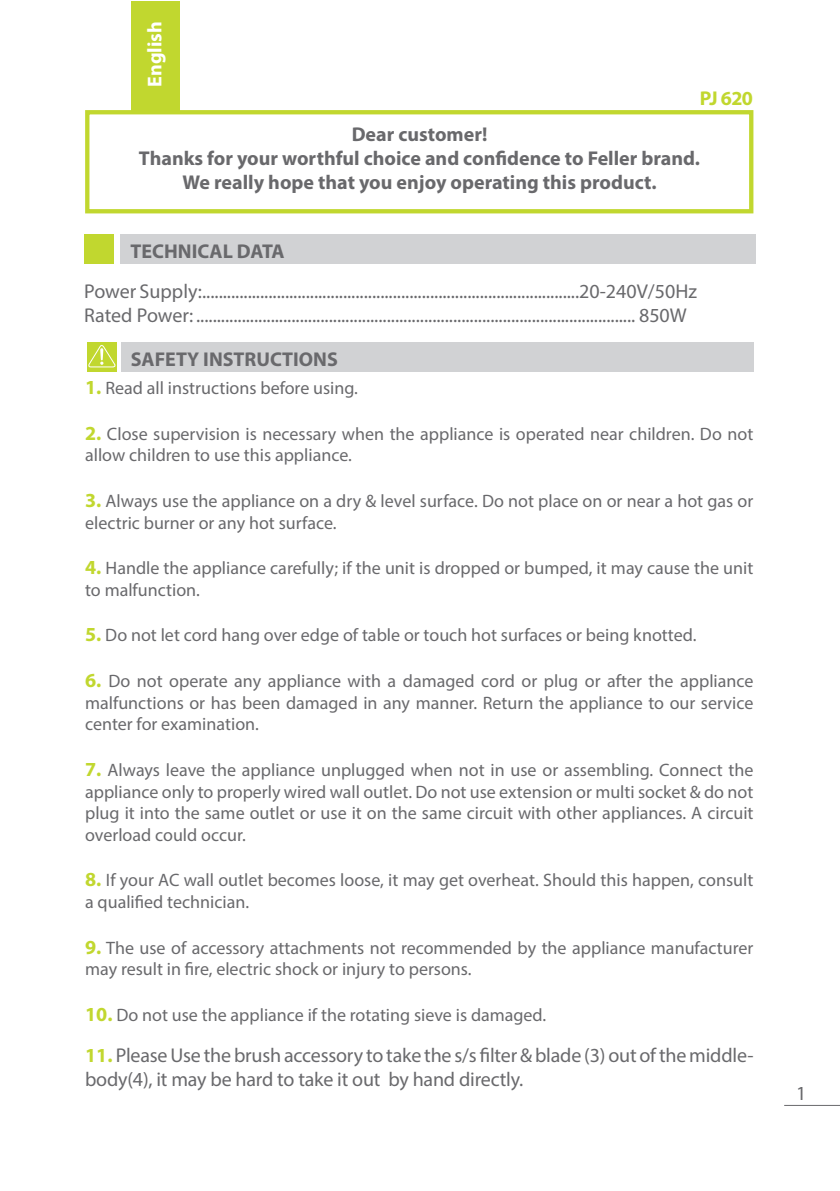
<style>
.page{position:relative;width:840px;height:1191px;background:#fff}
.page>*{position:absolute;margin:0;border:0;box-sizing:border-box;transform-origin:0 0}
.en_body_EN{font:20px "Myriad Pro";letter-spacing:-.01em;color:#69696c}
.en_body_EN-2{font:700 20px "Myriad Pro";color:#69696c}
.en_body_EN-3{font:700 20px "Myriad Pro";color:#c1d72f}
.FA_body{font:700 20px "Myriad Pro";color:#fff}
.FA_body-2{font:700 20px "Myriad Pro";color:#c1d72f}
.FA_body-3{font:20px "Myriad Pro";color:#69696c}
.en_body_EN-4{font:18px/21.6px "Myriad Pro";color:#69696c}
.s1{font-weight:700;color:#c1d72f}
</style>
<div class="page">
<hr style="left:783px;top:1105px;width:56px;height:1px;background:#69696c">
<div style="left:120px;top:234px;width:634px;height:30px;background:#d1d2d4"></div>
<div style="left:85px;top:234px;width:29px;height:29px;background:#c1d72f"></div>
<div style="left:131px;top:1px;width:49px;height:111px;background:#c1d72f"></div>
<div style="left:85px;top:110px;width:668px;height:103px;border:4px solid #c1d72f"></div>
<div style="left:121px;top:342px;width:632px;height:30px;background:#d1d2d4"></div>
<div style="left:87px;top:342px;width:30px;height:29px;background:#c1d72f"></div>
<svg style="left:88px;top:345px;width:28px;height:23px"></svg>
<p class="FA_body" style="left:142px;top:87px;width:67px;rotate:-90deg">English</p>
<p class="FA_body-2" style="left:699px;top:85px;width:55px">PJ 620</p>
<p class="en_body_EN-2" style="left:351px;top:121px;width:137px">Dear customer!</p>
<p class="en_body_EN-2" style="left:139px;top:145px;width:562px">Thanks for your worthful choice and confidence to Feller brand.</p>
<p class="en_body_EN-2" style="left:182px;top:169px;width:475px">We really hope that you enjoy operating this product.</p>
<p class="en_body_EN-2" style="left:130px;top:238px;width:155px">TECHNICAL DATA</p>
<p class="en_body_EN" style="left:84px;top:279px;width:614px">Power Supply:...........................................................................................20-240V/50Hz</p>
<p class="en_body_EN" style="left:84px;top:303px;width:603px">Rated Power:.......................................................................................................... 850W</p>
<p class="en_body_EN-2" style="left:131px;top:346px;width:208px">SAFETY INSTRUCTIONS</p>
<p class="en_body_EN-3" style="left:85px;top:374px;width:18px">1.</p>
<p class="en_body_EN-4" style="left:105px;top:377px;width:254px">Read all instructions before using.</p>
<p class="en_body_EN-3" style="left:85px;top:420px;width:18px">2.</p>
<p class="en_body_EN-4" style="left:85px;top:444px;width:268px">allow children to use this appliance.</p>
<p class="en_body_EN-4" style="left:106px;top:490px;width:648px">Always use the appliance on a dry &amp; level surface. Do not place on or near a hot gas or</p>
<p class="en_body_EN-4" style="left:107px;top:422px;width:647px">Close supervision is necessary when the appliance is operated near children. Do not</p>
<p class="en_body_EN-3" style="left:85px;top:487px;width:18px">3.</p>
<p class="en_body_EN-4" style="left:85px;top:511px;width:253px">electric burner or any hot surface.</p>
<p class="en_body_EN-4" style="left:105px;top:557px;width:649px">Handle the appliance carefully; if the unit is dropped or bumped it, may cause the unit</p>
<p class="en_body_EN-3" style="left:85px;top:554px;width:18px">4.</p>
<p class="en_body_EN-4" style="left:85px;top:578px;width:116px">to malfunction.</p>
<p class="en_body_EN-4" style="left:105px;top:624px;width:592px">Do not let cord hang over edge of table or touch hot surfaces or being knotted.</p>
<p class="en_body_EN-3" style="left:85px;top:621px;width:18px">5.</p>
<p class="en_body_EN-3" style="left:85px;top:667px;width:18px">6.</p>
<p class="en_body_EN-4" style="left:85px;top:691px;width:669px">malfunctions or has been damaged in any manner. Return the appliance to our service center for examination.</p>
<p class="en_body_EN-4" style="left:108px;top:758px;width:647px">Always leave the appliance unplugged when not in use or assembling. Connect the</p>
<p class="en_body_EN-4" style="left:108px;top:670px;width:646px">Do not operate any appliance with a damaged cord or plug or after the appliance</p>
<p class="en_body_EN-3" style="left:85px;top:756px;width:18px">7.</p>
<p class="en_body_EN-4" style="left:85px;top:780px;width:669px;text-align:justify">appliance only to properly wired wall outlet. Do not use extension or multi socket &amp; do not plug it into the same outlet or use it on the same circuit with other appliances A. circuit overload could occur.</p>
<p class="en_body_EN-4" style="left:106px;top:869px;width:648px">If your AC wall outlet becomes loose it, may get overheat. Should this happen, consult</p>
<p class="en_body_EN-3" style="left:85px;top:866px;width:18px">8.</p>
<p class="en_body_EN-4" style="left:85px;top:890px;width:165px">a qualified technician.</p>
<p class="en_body_EN-4" style="left:106px;top:936px;width:648px">The use of accessory attachments not recommended by the appliance manufacturer</p>
<p class="en_body_EN-3" style="left:85px;top:933px;width:18px">9.</p>
<p class="en_body_EN-4" style="left:85px;top:958px;width:388px">may result in fire, electric shock or injury to persons.</p>
<p class="en_body_EN-4" style="left:116px;top:1003px;width:431px">Do not use the appliance if the rotating sieve is damaged.</p>
<p class="en_body_EN-3" style="left:85px;top:1001px;width:29px">10.</p>
<p class="en_body_EN" style="left:85px;top:1042px;width:669px"><span class="s1">11.</span> Please Usethebrushaccessorytotakethe s/s filter&amp;blade 3( )outofthemiddle-</p>
<p class="en_body_EN" style="left:85px;top:1066px;width:439px">body i t,)4( may be hard to take it out by hand directly.</p>
<p class="FA_body-3" style="left:795px;top:1081px;width:12px">1</p>
</div>
